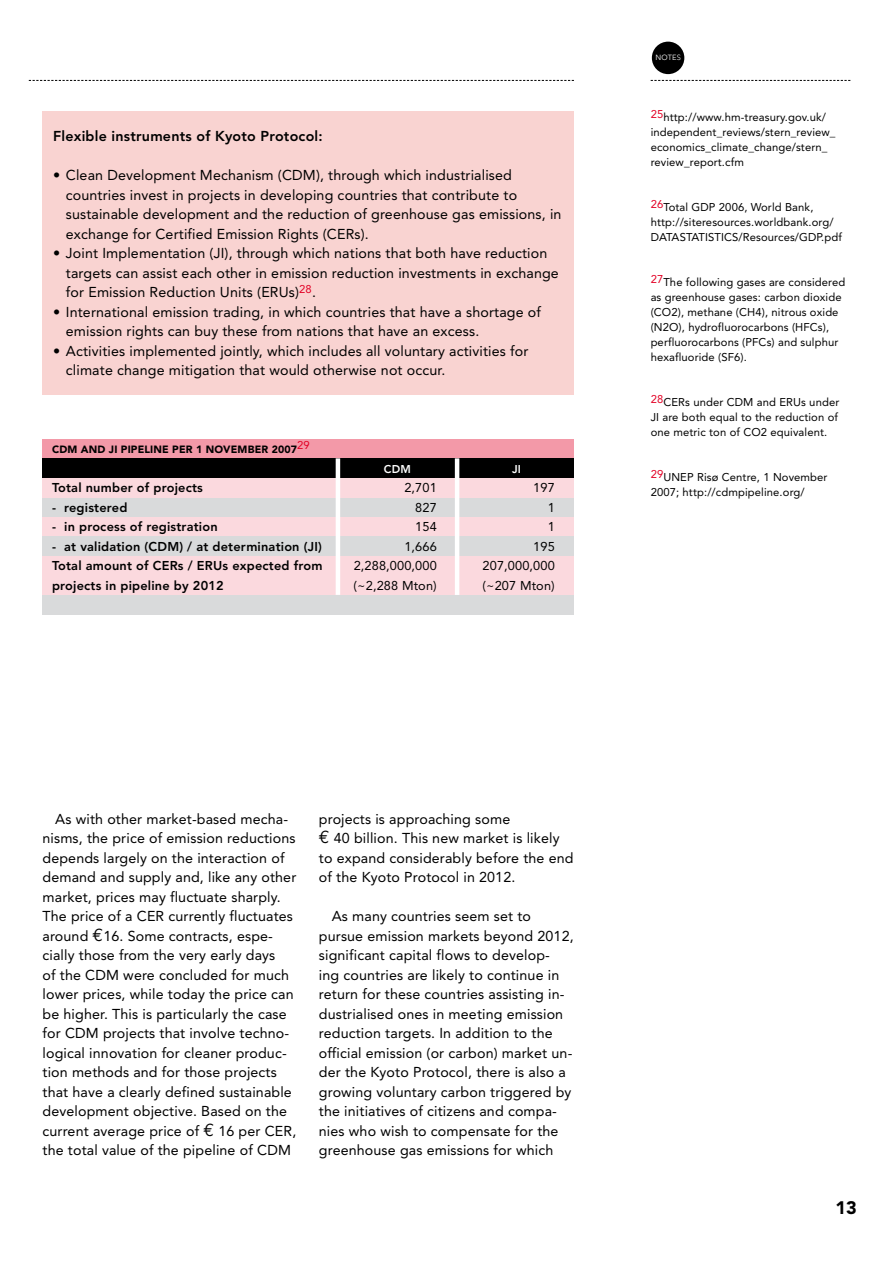
<style>
.page{position:relative;width:893px;height:1263px;background:#fff}
.page>*{position:absolute;margin:0;border:0;box-sizing:border-box;transform-origin:0 0}
.t1{font:900 18px "Avenir";color:#000}
.t2{font:14.25px/19.5px "Avenir";letter-spacing:.01em;color:#000}
.t3{font:800 14.25px "Avenir";letter-spacing:.015em;color:#000}
.t4{font:800 12.75px/19.5px "Avenir";letter-spacing:.015em;color:#000;text-align:justify}
.t5{font:12.75px/19.5px "Avenir";letter-spacing:.01em;color:#000;text-align:right}
.t6{font:11.25px/15px "Avenir";letter-spacing:.01em;color:#000}
.t7{font:800 11.25px "Avenir";color:#fff}
.t8{font:900 10.5px "Avenir";letter-spacing:.015em;color:#000}
.t9{font:7.5px "Avenir";color:#fff}
.s1{font-weight:300}
.s2{font-family:"Euro Mono";font-size:18px}
</style>
<div class="page">
<div style="left:43px;top:111px;width:531px;height:284px;background:#f9d3d1"></div>
<svg style="left:29px;top:80px;width:545px;height:1px"></svg>
<div style="left:652px;top:42px;width:32px;height:32px;background:#000;border-radius:50%"></div>
<svg style="left:651px;top:80px;width:199px;height:1px"></svg>
<div style="left:43px;top:595px;width:531px;height:19px;background:#d9dadb"></div>
<div style="left:43px;top:497px;width:531px;height:20px;background:#d9dadb"></div>
<div style="left:43px;top:478px;width:531px;height:19px;background:#fbd9de"></div>
<div style="left:43px;top:517px;width:531px;height:19px;background:#fbd9de"></div>
<div style="left:43px;top:556px;width:531px;height:39px;background:#fbd9de"></div>
<div style="left:43px;top:536px;width:531px;height:20px;background:#d9dadb"></div>
<div style="left:43px;top:439px;width:531px;height:19px;background:#f399a8"></div>
<div style="left:43px;top:458px;width:531px;height:20px;background:#000"></div>
<hr style="left:336px;top:458px;width:4px;height:137px;background:#fff">
<hr style="left:455px;top:458px;width:4px;height:137px;background:#fff">
<p class="t3" style="left:53px;top:128px;width:271px">Flexible instruments of Kyoto Protocol:</p>
<p class="t2" style="left:66px;top:165px;width:497px;text-indent:-13px">• Clean Development Mechanism (CDM), through which industrialised countries invest in projects in developing countries that contribute to sustainable development and the reduction of greenhouse gas emissions, in exchange for Certified Emission Rights (CERs).</p>
<p class="t2" style="left:66px;top:243px;width:494px;text-indent:-13px">• Joint Implementation (JI), through which nations that both have reduction targets can assist each other in emission reduction investments in exchange for Emission Reduction Units (ERUs)<sup>28</sup>.</p>
<p class="t2" style="left:66px;top:302px;width:477px;text-indent:-13px">• International emission trading, in which countries that have a shortage of emission rights can buy these from nations that have an excess.</p>
<p class="t2" style="left:66px;top:341px;width:464px;text-indent:-13px">• Activities implemented jointly, which includes all voluntary activities for climate change mitigation that would otherwise not occur.</p>
<p class="t8" style="left:52px;top:443px;width:17px">CDM</p>
<p class="t8" style="left:81px;top:443px;width:230px">AND JI PIPELINE PER 1 NOVEMBER 2007<sup>29</sup></p>
<p class="t4" style="left:52px;top:478px;width:152px">Total number of projects</p>
<p class="t4" style="left:52px;top:497px;width:77px">- registered</p>
<p class="t4" style="left:52px;top:517px;width:167px">- in process of registration</p>
<p class="t4" style="left:52px;top:536px;width:272px">- at validation (CDM) / at determination (JI)<br>Total amount of CERs / ERUs expected from projects in pipeline by 2012</p>
<p class="t7" style="left:384px;top:462px;width:27px">CDM</p>
<p class="t7" style="left:512px;top:462px;width:10px">JI</p>
<p class="t5" style="left:353px;top:478px;width:85px">2,701<br>827<br>154<br>1,666<br>2,288,000,000 (~2,288 Mton)</p>
<p class="t5" style="left:482px;top:478px;width:74px">197<br>1<br>1<br>195<br>207,000,000 (~207 Mton)</p>
<p class="t9" style="left:656px;top:53px;width:27px">NOTE<span class="s1">S</span></p>
<p class="t6" style="left:651px;top:110px;width:186px"><sup>25</sup>http://www.hm-treasury.gov.uk/ independent_reviews/stern_review_ economics_climate_change/stern_ review_report.cfm</p>
<p class="t6" style="left:651px;top:200px;width:193px"><sup>26</sup>Total GDP 2006, World Bank, http://siteresources.worldbank.org/<br>DATASTATISTICS/Resources/GDP.pdf</p>
<p class="t6" style="left:651px;top:275px;width:196px"><sup>27</sup>The following gases are considered as greenhouse gases: carbon dioxide (CO2), methane (CH4), nitrous oxide (N2O), hydrofluorocarbons (HFCs), perfluorocarbons (PFCs) and sulphur hexafluoride (SF6).</p>
<p class="t6" style="left:651px;top:395px;width:190px;text-align:justify"><sup>28</sup>CERs under CDM and ERUs under JI are both equal to the reduction of one metric ton of CO2 equivalent.</p>
<p class="t6" style="left:651px;top:470px;width:178px"><sup>29</sup>UNEP Risø Centre, 1 November<br>2007; http://cdmpipeline.org/</p>
<p class="t2" style="left:43px;top:809px;width:255px;text-indent:13px">As with other market-based mecha&shy;nisms, the price of emission reductions depends largely on the interaction of demand and supply and, like any other market, prices may fluctuate sharply.<br>The price of a CER currently fluctuates around <span class="s2">€</span>16. Some contracts, espe&shy;cially those from the very early days<br>of the CDM were concluded for much lower prices, while today the price can be higher. This is particularly the case for CDM projects that involve techno&shy;logical innovation for cleaner produc&shy;tion methods and for those projects that have a clearly defined sustainable development objective. Based on the current average price of <span class="s2">€</span> 16 per CER, the total value of the pipeline of CDM</p>
<p class="t2" style="left:319px;top:809px;width:256px">projects is approaching some<br><span class="s2">€</span> 40 billion. This new market is likely to expand considerably before the end of the Kyoto Protocol in 2012.</p>
<p class="t2" style="left:319px;top:906px;width:256px;text-indent:13px">As many countries seem set to pursue emission markets beyond 2012, significant capital flows to develop&shy;ing countries are likely to continue in return for these countries assisting in&shy;dustrialised ones in meeting emission reduction targets. In addition to the official emission (or carbon) market un&shy;der the Kyoto Protocol, there is also a growing voluntary carbon triggered by the initiatives of citizens and compa&shy;nies who wish to compensate for the greenhouse gas emissions for which</p>
<p class="t1" style="left:835px;top:1196px;width:23px">13</p>
</div>
